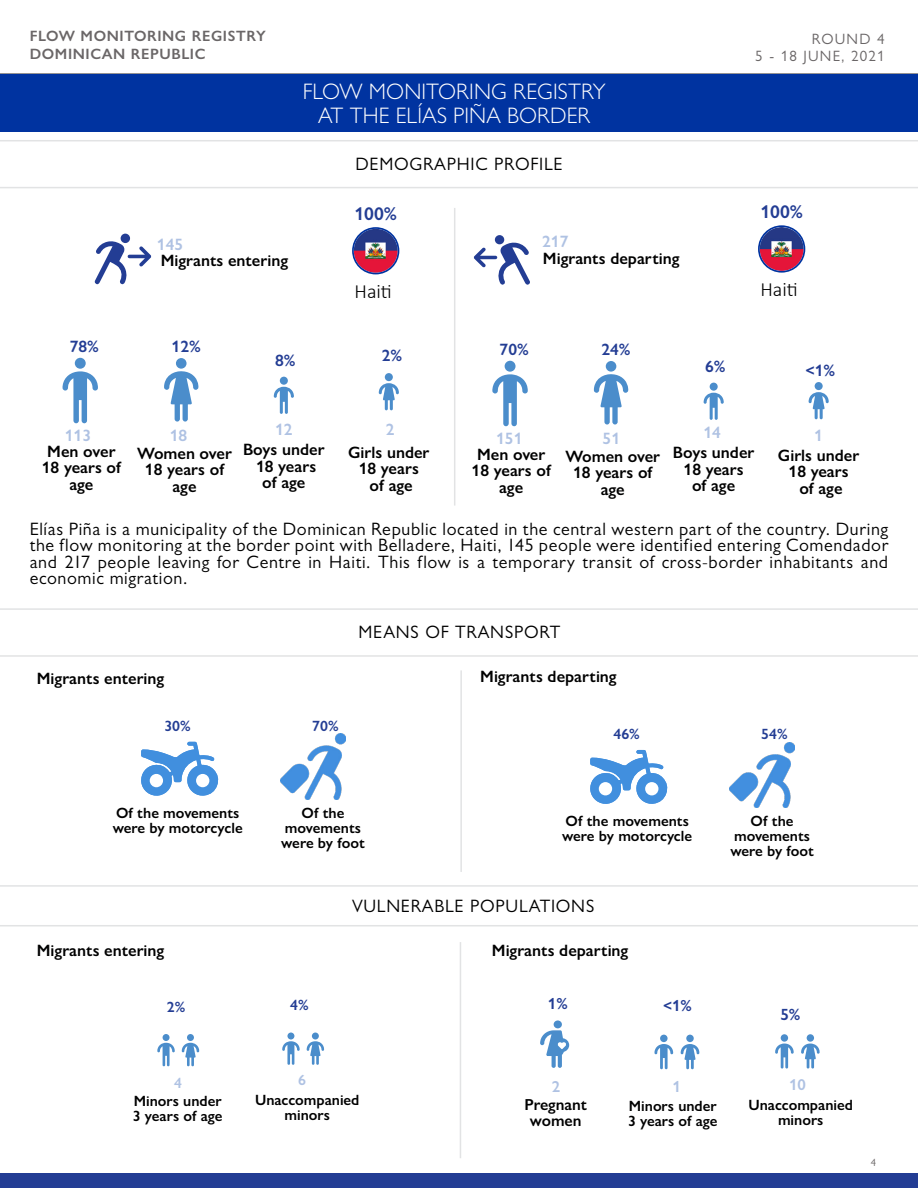
<style>
.page{position:relative;width:918px;height:1188px;background:#fff}
.page>*{position:absolute;margin:0;border:0;box-sizing:border-box;transform-origin:0 0}
.t1{font:300 22.5px/24px "Gill Sans Nova";letter-spacing:.005em;color:#fff;text-align:center}
.t2{font:300 20.25px "Calibri";color:#000}
.t3{font:600 18.6px "Gill Sans Nova";color:#233d94}
.t4{font:18px/16.5px "Gill Sans";letter-spacing:.035em;color:#000;text-align:justify}
.t5{font:18px "Gill Sans Nova";letter-spacing:.04em;color:#000101}
.t6{font:600 16.5px/16.5px "Gill Sans Nova";color:#000101;text-align:center}
.t7{font:600 16.5px "Gill Sans Nova";color:#afc2e3}
.t8{font:600 16.5px "Gill Sans Nova";color:#233d94}
.t9{font:600 16.35px "Gill Sans Nova";color:#233d94}
.t10{font:600 16.05px/16px "Gill Sans Nova";letter-spacing:-.005em;color:#000101;text-align:center}
.t11{font:600 16.05px "Gill Sans Nova";color:#233d94}
.t12{font:600 16.05px "Gill Sans Nova";color:#afc2e3}
.t13{font:600 15.9px "Gill Sans Nova";color:#afc2e3}
.t14{font:600 15px/15px "Gill Sans Nova";color:#000101;text-align:center}
.t15{font:600 15px/18px "Gill Sans Nova";letter-spacing:.04em;color:#6a6667}
.t16{font:15px/16.5px "Gill Sans Nova";letter-spacing:.08em;color:#6a6667;text-align:right}
.t17{font:600 15px "Gill Sans Nova";color:#233d94}
.t18{font:600 14.85px/14.9px "Gill Sans Nova";color:#000101;text-align:center}
.t19{font:600 14.85px "Gill Sans Nova";color:#233d94}
.t20{font:600 14.85px "Gill Sans Nova";color:#afc2e3}
.t21{font:10.5px "Gill Sans Nova";color:#6a6667}
</style>
<div class="page">
<div style="left:0;top:1173px;width:918px;height:15px;background:#233d94"></div>
<hr style="left:0;top:885px;width:918px;height:2px;background:#e2e3e4">
<hr style="left:0;top:925px;width:918px;height:1px;background:#e2e3e4">
<hr style="left:0;top:140px;width:918px;height:1px;background:#e2e3e4">
<hr style="left:0;top:187px;width:918px;height:1px;background:#e2e3e4">
<img style="left:354px;top:229px;width:44px;height:44px;border-radius:22px">
<div style="left:352px;top:227px;width:47px;height:47px;border:2px solid #0033a0;border-radius:50%"></div>
<hr style="left:0;top:608px;width:918px;height:2px;background:#e2e3e4">
<hr style="left:0;top:655px;width:918px;height:2px;background:#e2e3e4">
<svg style="left:95px;top:241px;width:56px;height:43px"></svg>
<div style="left:121px;top:234px;width:9px;height:9px;background:#233d94;border-radius:50%"></div>
<svg style="left:474px;top:242px;width:56px;height:43px"></svg>
<div style="left:495px;top:235px;width:9px;height:9px;background:#233d94;border-radius:50%"></div>
<hr style="left:454px;top:208px;width:1px;height:298px;background:#e2e3e4">
<svg style="left:379px;top:383px;width:20px;height:27px"></svg>
<div style="left:385px;top:373px;width:8px;height:8px;background:#4b8dcb;border-radius:50%"></div>
<svg style="left:274px;top:387px;width:20px;height:27px"></svg>
<div style="left:280px;top:377px;width:8px;height:8px;background:#4b8dcb;border-radius:50%"></div>
<svg style="left:164px;top:371px;width:34px;height:51px"></svg>
<div style="left:176px;top:358px;width:11px;height:11px;background:#4b8dcb;border-radius:50%"></div>
<svg style="left:63px;top:371px;width:35px;height:52px"></svg>
<div style="left:75px;top:358px;width:11px;height:11px;background:#4b8dcb;border-radius:50%"></div>
<svg style="left:809px;top:392px;width:20px;height:27px"></svg>
<div style="left:815px;top:382px;width:8px;height:8px;background:#4b8dcb;border-radius:50%"></div>
<svg style="left:704px;top:393px;width:20px;height:27px"></svg>
<div style="left:710px;top:383px;width:8px;height:8px;background:#4b8dcb;border-radius:50%"></div>
<svg style="left:594px;top:374px;width:34px;height:51px"></svg>
<div style="left:606px;top:361px;width:10px;height:11px;background:#4b8dcb;border-radius:50%"></div>
<svg style="left:492px;top:374px;width:36px;height:52px"></svg>
<div style="left:505px;top:361px;width:11px;height:11px;background:#4b8dcb;border-radius:50%"></div>
<hr style="left:460px;top:942px;width:1px;height:216px;background:#e2e3e4">
<img style="left:760px;top:227px;width:44px;height:44px;border-radius:22px">
<div style="left:758px;top:225px;width:47px;height:48px;border:2px solid #0033a0;border-radius:50%"></div>
<hr style="left:460px;top:670px;width:2px;height:202px;background:#e2e3e4">
<img style="left:730px;top:742px;width:65px;height:65px">
<svg style="left:590px;top:750px;width:78px;height:54px"></svg>
<div style="left:599px;top:782px;width:13px;height:13px;background:#fff;border-radius:50%"></div>
<div style="left:645px;top:782px;width:13px;height:13px;background:#fff;border-radius:50%"></div>
<img style="left:281px;top:734px;width:65px;height:65px">
<svg style="left:141px;top:742px;width:78px;height:54px"></svg>
<div style="left:150px;top:774px;width:13px;height:13px;background:#fff;border-radius:50%"></div>
<div style="left:196px;top:774px;width:13px;height:13px;background:#fff;border-radius:50%"></div>
<div style="left:781px;top:1034px;width:7px;height:8px;background:#4b8dcb;border-radius:50%"></div>
<div style="left:807px;top:1034px;width:7px;height:8px;background:#4b8dcb;border-radius:50%"></div>
<svg style="left:775px;top:1044px;width:19px;height:25px"></svg>
<svg style="left:801px;top:1044px;width:19px;height:25px"></svg>
<div style="left:163px;top:1034px;width:7px;height:7px;background:#4b8dcb;border-radius:50%"></div>
<div style="left:187px;top:1034px;width:7px;height:7px;background:#4b8dcb;border-radius:50%"></div>
<svg style="left:157px;top:1043px;width:18px;height:23px"></svg>
<svg style="left:182px;top:1043px;width:17px;height:23px"></svg>
<div style="left:287px;top:1033px;width:7px;height:7px;background:#4b8dcb;border-radius:50%"></div>
<div style="left:312px;top:1033px;width:7px;height:7px;background:#4b8dcb;border-radius:50%"></div>
<svg style="left:282px;top:1041px;width:18px;height:24px"></svg>
<svg style="left:307px;top:1041px;width:17px;height:24px"></svg>
<svg style="left:540px;top:1030px;width:29px;height:38px"></svg>
<div style="left:554px;top:1020px;width:8px;height:8px;background:#4b8dcb;border-radius:50%"></div>
<div style="left:660px;top:1035px;width:8px;height:7px;background:#4b8dcb;border-radius:50%"></div>
<div style="left:686px;top:1035px;width:8px;height:7px;background:#4b8dcb;border-radius:50%"></div>
<svg style="left:654px;top:1044px;width:19px;height:25px"></svg>
<svg style="left:681px;top:1044px;width:18px;height:25px"></svg>
<div style="left:0;top:74px;width:918px;height:58px;background:#0033a0"></div>
<p class="t15" style="left:30px;top:26px;width:237px">FLOW MONITORING REGISTRY<br>DOMINICAN REPUBLIC</p>
<p class="t16" style="left:755px;top:31px;width:131px">ROUND 4<br>5 - 18 JUNE, 2021</p>
<p class="t1" style="left:303px;top:79px;width:304px">FLOW MONITORING REGISTRY<br>AT THE ELÍAS PIÑA BORDER</p>
<p class="t8" style="left:70px;top:336px;width:31px">78%</p>
<p class="t5" style="left:355px;top:153px;width:209px">DEMOGRAPHIC PROFILE</p>
<p class="t3" style="left:354px;top:202px;width:44px">100%</p>
<p class="t7" style="left:157px;top:234px;width:28px">145</p>
<p class="t7" style="left:542px;top:232px;width:28px">217</p>
<p class="t6" style="left:161px;top:252px;width:129px">Migrants entering</p>
<p class="t6" style="left:543px;top:250px;width:138px">Migrants departing</p>
<p class="t8" style="left:172px;top:336px;width:31px">12%</p>
<p class="t8" style="left:275px;top:350px;width:22px">8%</p>
<p class="t2" style="left:355px;top:279px;width:39px">Haiti</p>
<p class="t8" style="left:382px;top:345px;width:22px">2%</p>
<p class="t8" style="left:500px;top:339px;width:31px">70%</p>
<p class="t8" style="left:601px;top:339px;width:31px">24%</p>
<p class="t8" style="left:705px;top:356px;width:22px">6%</p>
<p class="t3" style="left:760px;top:200px;width:44px">100%</p>
<p class="t2" style="left:760px;top:277px;width:39px">Haiti</p>
<p class="t8" style="left:806px;top:360px;width:31px">&lt;1%</p>
<p class="t7" style="left:386px;top:419px;width:10px">2</p>
<p class="t7" style="left:275px;top:419px;width:19px">12</p>
<p class="t7" style="left:703px;top:422px;width:19px">14</p>
<p class="t7" style="left:814px;top:425px;width:10px">1</p>
<p class="t7" style="left:65px;top:425px;width:28px">113</p>
<p class="t7" style="left:170px;top:425px;width:19px">18</p>
<p class="t7" style="left:496px;top:428px;width:28px">151</p>
<p class="t7" style="left:603px;top:428px;width:19px">51</p>
<p class="t6" style="left:243px;top:441px;width:83px">Boys under<br>18 years<br>of age</p>
<p class="t6" style="left:42px;top:443px;width:81px">Men over<br>18 years of age</p>
<p class="t6" style="left:778px;top:447px;width:83px">Girls under<br>18 years<br>of age</p>
<p class="t6" style="left:348px;top:444px;width:83px">Girls under<br>18 years<br>of age</p>
<p class="t6" style="left:673px;top:444px;width:83px">Boys under<br>18 years<br>of age</p>
<p class="t6" style="left:137px;top:445px;width:96px">Women over<br>18 years of age</p>
<p class="t6" style="left:565px;top:448px;width:96px">Women over<br>18 years of age</p>
<p class="t6" style="left:472px;top:446px;width:81px">Men over<br>18 years of age</p>
<p class="t4" style="left:30px;top:521px;width:860px">Elías Piña is a municipality of the Dominican Republic located in the central western part of the country. During the flow monitoring at the border point with Belladere, Haiti, 145 people were identified entering Comendador and 217 people leaving for Centre in Haiti. This flow is a temporary transit of cross-border inhabitants and economic migration.</p>
<p class="t5" style="left:358px;top:621px;width:203px">MEANS OF TRANSPORT</p>
<p class="t6" style="left:37px;top:670px;width:129px">Migrants entering</p>
<p class="t6" style="left:480px;top:668px;width:138px">Migrants departing</p>
<p class="t17" style="left:164px;top:717px;width:28px">30%</p>
<p class="t17" style="left:312px;top:717px;width:28px">70%</p>
<p class="t14" style="left:113px;top:805px;width:132px;text-align:left">Of the movements were by motorcycle</p>
<p class="t14" style="left:281px;top:805px;width:85px">Of the movements were by foot</p>
<p class="t17" style="left:613px;top:725px;width:28px">46%</p>
<p class="t17" style="left:761px;top:725px;width:28px">54%</p>
<p class="t14" style="left:562px;top:813px;width:132px;text-align:left">Of the movements were by motorcycle</p>
<p class="t14" style="left:730px;top:813px;width:85px">Of the movements were by foot</p>
<p class="t5" style="left:352px;top:895px;width:244px">VULNERABLE POPULATIONS</p>
<p class="t6" style="left:37px;top:942px;width:129px">Migrants entering</p>
<p class="t6" style="left:492px;top:942px;width:138px">Migrants departing</p>
<p class="t19" style="left:167px;top:997px;width:20px">2%</p>
<p class="t19" style="left:290px;top:996px;width:20px">4%</p>
<p class="t11" style="left:548px;top:993px;width:21px">1%</p>
<p class="t11" style="left:663px;top:995px;width:30px">&lt;1%</p>
<p class="t20" style="left:174px;top:1074px;width:9px">4</p>
<p class="t20" style="left:298px;top:1071px;width:9px">6</p>
<p class="t12" style="left:552px;top:1077px;width:10px">2</p>
<p class="t12" style="left:672px;top:1077px;width:10px">1</p>
<p class="t18" style="left:133px;top:1094px;width:91px;text-align:left">Minors under<br>3 years of age</p>
<p class="t18" style="left:255px;top:1092px;width:106px">Unaccompanied minors</p>
<p class="t10" style="left:524px;top:1097px;width:64px">Pregnant women</p>
<p class="t18" style="left:628px;top:1098px;width:91px;text-align:left">Minors under<br>3 years of age</p>
<p class="t9" style="left:780px;top:1004px;width:22px">5%</p>
<p class="t13" style="left:789px;top:1075px;width:18px">10</p>
<p class="t18" style="left:749px;top:1098px;width:106px">Unaccompanied minors</p>
<p class="t21" style="left:871px;top:1156px;width:7px">4</p>
</div>
